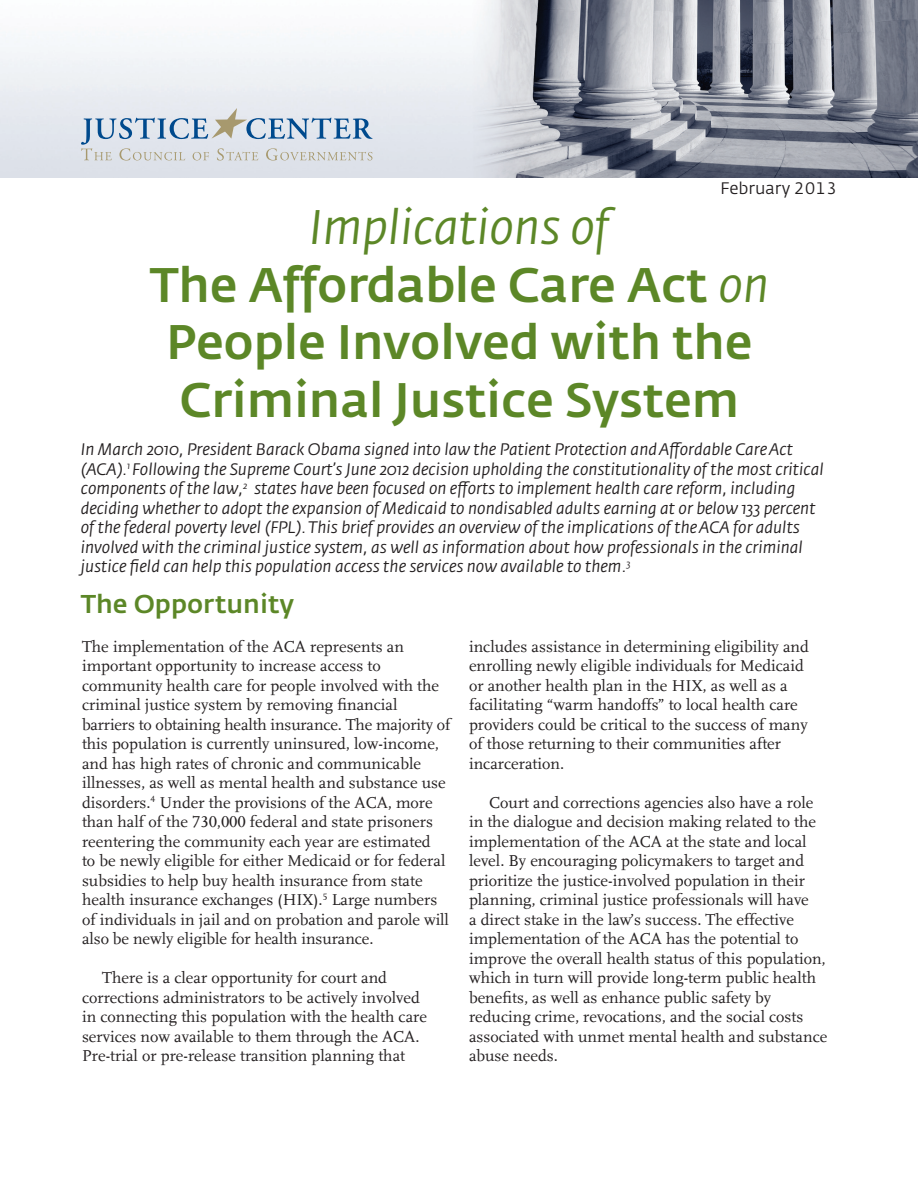
<style>
.page{position:relative;width:918px;height:1188px;background:#fff}
.page>*{position:absolute;margin:0;border:0;box-sizing:border-box;transform-origin:0 0}
.Paragraph_Style_4{font:48px/57.6px "Fedra Sans Medium TF";letter-spacing:-.005em;color:#5c8727;text-align:center}
.heading_1{font:25.5px "Fedra Sans Medium TF";color:#5c8727}
.body_text{font:16.5px/19.5px "Scala LF";color:#231f20}
.body_text-2{font:italic 16.5px/19.5px "Fedra Sans";color:#231f20}
.t1{font:16.5px "Fedra Sans Book TF";color:#231f20}
.s1{font-family:"Fedra Sans";font-style:italic}
</style>
<div class="page">
<img style="left:0;top:0;width:918px;height:177px">
<svg style="left:81px;top:108px;width:291px;height:53px;background:#c8d2dc"></svg>
<p class="t1" style="left:720px;top:179px;width:118px">February 2013</p>
<p class="Paragraph_Style_4" style="left:150px;top:200px;width:621px"><span class="s1">Implications of<br></span>The Affordable Care Act <span class="s1">on</span></p>
<p class="Paragraph_Style_4" style="left:166px;top:315px;width:588px;text-align:left">People Involved with the<br>Criminal Justice System</p>
<p class="body_text-2" style="left:81px;top:440px;width:745px">In March 2010, President Barack Obama signed into law the Patient Protection and Affordable Care Act (ACA).<sup>1</sup> Following the Supreme Court’s June 2012 decision upholding the constitutionality of the most critical components of the law,<sup>2</sup> states have been focused on efforts to implement health care reform, including deciding whether to adopt the expansion of Medicaid to nondisabled adults earning at or below 133 percent of the federal poverty level (FPL). This brief provides an overview of the implications of the ACA for adults involved with the criminal justice system, as well as information about how professionals in the criminal justice field can help this population access the services now available to them.<sup>3</sup></p>
<p class="heading_1" style="left:81px;top:590px;width:215px">The Opportunity</p>
<p class="body_text" style="left:82px;top:636px;width:370px">The implementation of the ACA represents an important opportunity to increase access to community health care for people involved with the criminal justice system by removing financial barriers to obtaining health insurance. The majority of this population is currently uninsured, low-income, and has high rates of chronic and communicable illnesses, as well as mental health and substance use disorders.<sup>4</sup> Under the provisions of the ACA, more than half of the 730,000 federal and state prisoners reentering the community each year are estimated<br>to be newly eligible for either Medicaid or for federal subsidies to help buy health insurance from state health insurance exchanges (HIX).<sup>5</sup> Large numbers of individuals in jail and on probation and parole will also be newly eligible for health insurance.</p>
<p class="body_text" style="left:82px;top:968px;width:347px;text-indent:20px">There is a clear opportunity for court and corrections administrators to be actively involved in connecting this population with the health care services now available to them through the ACA.<br>Pre-trial or pre-release transition planning that</p>
<p class="body_text" style="left:469px;top:636px;width:341px">includes assistance in determining eligibility and enrolling newly eligible individuals for Medicaid or another health plan in the HIX, as well as a facilitating “warm handoffs” to local health care providers could be critical to the success of many of those returning to their communities after incarceration.</p>
<p class="body_text" style="left:469px;top:792px;width:360px;text-indent:20px">Court and corrections agencies also have a role in the dialogue and decision making related to the implementation of the ACA at the state and local level. By encouraging policymakers to target and prioritize the justice-involved population in their planning, criminal justice professionals will have<br>a direct stake in the law’s success. The effective implementation of the ACA has the potential to improve the overall health status of this population, which in turn will provide long-term public health benefits, as well as enhance public safety by reducing crime, revocations, and the social costs associated with unmet mental health and substance abuse needs.</p>
</div>
